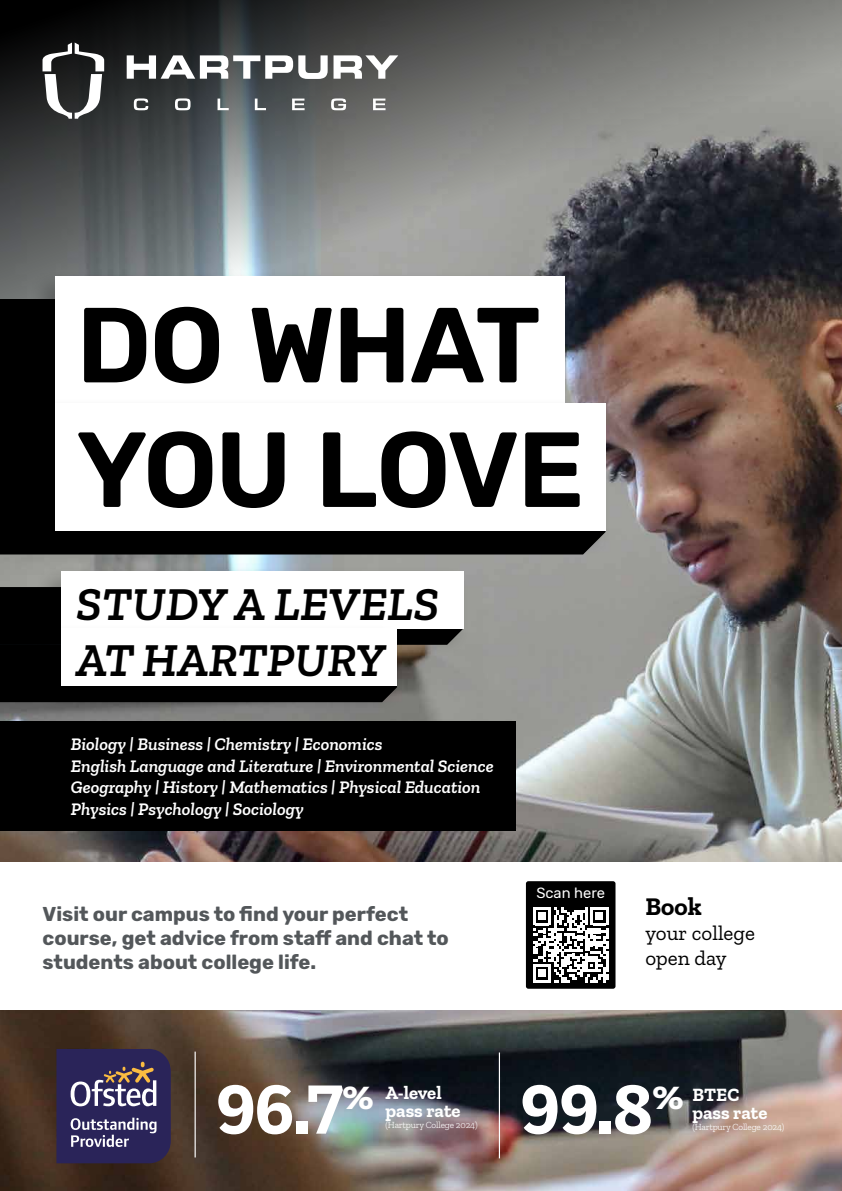
<style>
.page{position:relative;width:842px;height:1191px;background:#fff}
.page>*{position:absolute;margin:0;border:0;box-sizing:border-box;transform-origin:0 0}
.t1{font:600 106.4px/124.5px "Rubik";letter-spacing:-.025em;color:#000}
.t2{font:700 73.9px "Zilla Slab";color:#fff}
.t3{font:italic 600 48px/55.5px "Zilla Slab";color:#000}
.t4{font:700 43.1px "Zilla Slab";color:#fff}
.t5{font:700 25.3px "Zilla Slab";color:#000}
.t6{font:21.1px/25.3px "Zilla Slab";color:#000}
.t7{font:700 20px/24px "Rubik";color:#53575a}
.t8{font:700 18.7px/17.5px "Zilla Slab";color:#fff}
.t9{font:italic 600 18px/21.6px "Zilla Slab";color:#fff}
.t10{font:14.7px "Rubik";color:#fff}
.t11{font:300 9.3px "Zilla Slab";letter-spacing:-.02em;color:#fff}
</style>
<div class="page">
<img style="left:0;top:1010px;width:842px;height:181px">
<img style="left:0;top:0;width:842px;height:862px">
<svg style="left:0;top:587px;width:464px;height:115px;background:#373735"></svg>
<div style="left:0;top:299px;width:544px;height:128px;background:#000"></div>
<div style="left:0;top:427px;width:28px;height:127px;background:#000"></div>
<div style="left:28px;top:270px;width:542px;height:160px;background:#000;opacity:.25"></div>
<div style="left:55px;top:276px;width:509px;height:128px;background:#fff"></div>
<div style="left:28px;top:397px;width:583px;height:160px;background:#000;opacity:.25"></div>
<div style="left:55px;top:403px;width:550px;height:128px;background:#fff"></div>
<div style="left:35px;top:565px;width:434px;height:90px;background:#000;opacity:.25"></div>
<div style="left:61px;top:571px;width:403px;height:57px;background:#fff"></div>
<div style="left:35px;top:622px;width:368px;height:90px;background:#000;opacity:.25"></div>
<div style="left:61px;top:628px;width:336px;height:58px;background:#fff"></div>
<svg style="left:43px;top:43px;width:61px;height:76px"></svg>
<svg style="left:127px;top:55px;width:271px;height:55px"></svg>
<svg style="left:56px;top:1049px;width:115px;height:114px;background:#48416a"></svg>
<hr style="left:499px;top:1052px;width:1px;height:106px;background:#fff">
<hr style="left:195px;top:1051px;width:1px;height:106px;background:#fff">
<div style="left:526px;top:881px;width:89px;height:107px;background:#000;border-radius:3px"></div>
<svg style="left:533px;top:907px;width:75px;height:75px"></svg>
<h1 class="t1" style="left:76px;top:286px;width:510px">DO WHAT<br>YOU LOVE</h1>
<h3 class="t3" style="left:76px;top:576px;width:364px">STUDY A LEVELS<br>AT HARTPURY</h3>
<p class="t9" style="left:71px;top:733px;width:424px">Biology | Business | Chemistry | Economics<br>English Language and Literature | Environmental Science Geography | History | Mathematics | Physical Education Physics | Psychology | Sociology</p>
<p class="t10" style="left:536px;top:885px;width:70px">Scan here</p>
<p class="t7" style="left:43px;top:902px;width:408px">Visit our campus to find your perfect course, get advice from staff and chat to students about college life.</p>
<h3 class="t5" style="left:645px;top:892px;width:58px">Book</h3>
<p class="t6" style="left:645px;top:920px;width:111px">your college open day</p>
<h2 class="t2" style="left:216px;top:1066px;width:128px">96.7</h2>
<h3 class="t4" style="left:342px;top:1070px;width:33px">%</h3>
<p class="t8" style="left:386px;top:1084px;width:76px">A-level pass rate</p>
<p class="t11" style="left:386px;top:1120px;width:93px">(Hartpury College 2024)</p>
<h2 class="t2" style="left:520px;top:1066px;width:165px">99.8<sup>%</sup></h2>
<p class="t8" style="left:692px;top:1086px;width:76px">BTEC pass rate</p>
<p class="t11" style="left:692px;top:1122px;width:93px">(Hartpury College 2024)</p>
</div>
